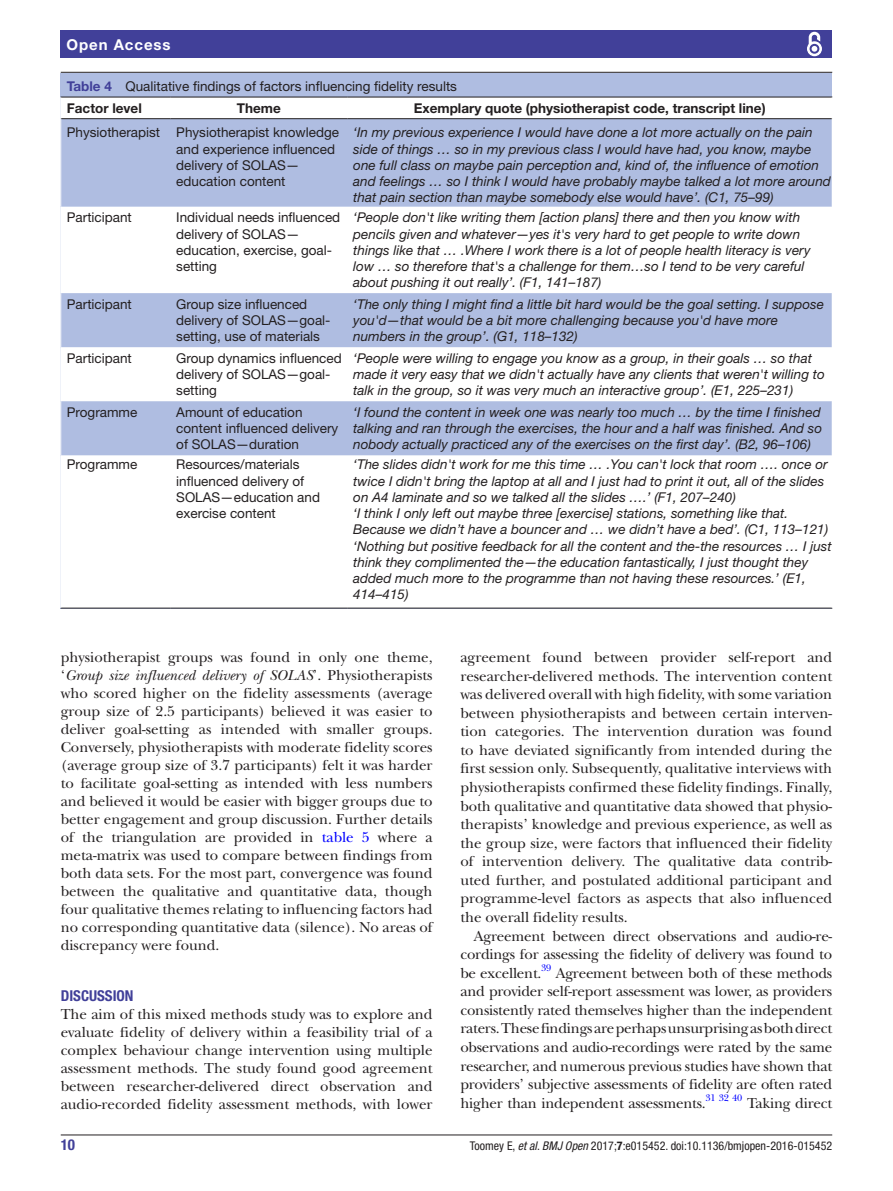
<style>
.page{position:relative;width:893px;height:1191px;background:#fff}
.page>*{position:absolute;margin:0;border:0;box-sizing:border-box;transform-origin:0 0}
.t1{font:15px/18.6px "New Baskerville";color:#231f20;text-align:justify}
.t2{font:700 condensed 15px "Helvetica Neue LT Std";color:#414099}
.t3{font:700 15px "Helvetica Neue LT Std";letter-spacing:.065em;color:#fff}
.t4{font:italic 13.5px/16.2px "Helvetica Neue LT Std";color:#231f20}
.t5{font:13.5px/16.2px "Helvetica Neue LT Std";color:#231f20}
.t6{font:700 13.5px "Helvetica Neue LT Std";color:#231f20}
.t7{font:condensed 12px "Helvetica Neue LT Std";color:#231f20}
.t8{font:9.9px "New Baskerville";letter-spacing:-.015em;color:#00f}
.s1{font-weight:700;color:#414099}
.s2{font-weight:700}
.s3{font-style:italic}
.s4{color:#00f}
</style>
<div class="page">
<hr style="left:61px;top:1134px;width:771px;height:1px;background:#231f20">
<div style="left:61px;top:31px;width:771px;height:27px;background:#414099"></div>
<svg style="left:807px;top:31px;width:15px;height:26px"></svg>
<div style="left:61px;top:73px;width:771px;height:535px;background:#afbde1"></div>
<hr style="left:61px;top:72px;width:771px;height:1px;background:#231f20">
<svg style="left:61px;top:98px;width:771px;height:510px;fill:#fff"></svg>
<hr style="left:61px;top:97px;width:109px;height:1px;background:#231f20">
<hr style="left:61px;top:118px;width:109px;height:1px;background:#231f20">
<hr style="left:170px;top:97px;width:177px;height:1px;background:#231f20">
<hr style="left:170px;top:118px;width:177px;height:1px;background:#231f20">
<hr style="left:347px;top:97px;width:485px;height:1px;background:#231f20">
<hr style="left:347px;top:118px;width:485px;height:1px;background:#231f20">
<hr style="left:61px;top:608px;width:109px;height:1px;background:#231f20">
<hr style="left:170px;top:608px;width:177px;height:1px;background:#231f20">
<hr style="left:347px;top:608px;width:485px;height:1px;background:#231f20">
<svg style="left:60px;top:97px;width:1px;height:22px"></svg>
<p class="t3" style="left:66px;top:35px;width:106px">Open Access</p>
<p class="t5" style="left:67px;top:75px;width:392px;line-height:22px"><span class="s1">Table 4</span> Qualitative findings of factors influencing fidelity results<br><span class="s2">Factor level</span></p>
<p class="t6" style="left:237px;top:99px;width:45px">Theme</p>
<p class="t6" style="left:414px;top:99px;width:353px">Exemplary quote (physiotherapist code, transcript line)</p>
<p class="t5" style="left:176px;top:124px;width:164px;text-indent:-109px">Physiotherapist Physiotherapist knowledge and experience influenced delivery of SOLAS<span class="s3">— </span>education content</p>
<p class="t4" style="left:353px;top:124px;width:479px">‘In my previous experience I would have done a lot more actually on the pain side of things … so in my previous class I would have had, you know, maybe one full class on maybe pain perception and, kind of, the influence of emotion and feelings … so I think I would have probably maybe talked a lot more around that pain section than maybe somebody else would have’. (C1, 75–99)</p>
<p class="t5" style="left:67px;top:209px;width:67px">Participant</p>
<p class="t5" style="left:176px;top:209px;width:166px">Individual needs influenced delivery of SOLAS— education, exercise, goal&shy;setting</p>
<p class="t4" style="left:353px;top:209px;width:459px">‘People don't like writing them [action plans] there and then you know with pencils given and whatever—yes it's very hard to get people to write down things like that … .Where I work there is a lot of people health literacy is very low … so therefore that's a challenge for them…so I tend to be very careful about pushing it out really’. (F1, 141–187)</p>
<p class="t5" style="left:67px;top:296px;width:67px">Participant</p>
<p class="t5" style="left:176px;top:296px;width:156px">Group size influenced delivery of SOLAS—goal&shy;setting, use of materials</p>
<p class="t4" style="left:353px;top:296px;width:472px">‘The only thing I might find a little bit hard would be the goal setting. I suppose you'd—that would be a bit more challenging because you'd have more numbers in the group’. (G1, 118–132)</p>
<p class="t5" style="left:67px;top:350px;width:67px">Participant</p>
<p class="t5" style="left:176px;top:350px;width:167px">Group dynamics influenced delivery of SOLAS—goal&shy;setting</p>
<p class="t4" style="left:353px;top:350px;width:473px">‘People were willing to engage you know as a group, in their goals … so that made it very easy that we didn't actually have any clients that weren't willing to talk in the group, so it was very much an interactive group’. (E1, 225–231)</p>
<p class="t5" style="left:67px;top:404px;width:72px">Programme</p>
<p class="t5" style="left:176px;top:404px;width:164px">Amount of education content influenced delivery of SOLAS—duration</p>
<p class="t4" style="left:353px;top:404px;width:470px;text-align:justify">‘I found the content in week one was nearly too much … by the time I finished talking and ran through the exercises, the hour and a half was finished. And so nobody actually practiced any of the exercises on the first day’. (B2, 96–106)</p>
<p class="t5" style="left:67px;top:456px;width:72px">Programme</p>
<p class="t5" style="left:176px;top:456px;width:145px">Resources/materials influenced delivery of<br>SOLAS—education and exercise content</p>
<p class="t4" style="left:353px;top:456px;width:480px">‘The slides didn't work for me this time … .You can't lock that room …. once or twice I didn't bring the laptop at all and I just had to print it out, all of the slides on A4 laminate and so we talked all the slides ….’ (F1, 207–240)<br>‘I think I only left out maybe three [exercise] stations, something like that.<br>Because we didn’t have a bouncer and … we didn’t have a bed’. (C1, 113–121) ‘Nothing but positive feedback for all the content and the-the resources … I just think they complimented the—the education fantastically, I just thought they added much more to the programme than not having these resources.’ (E1, 414–415)</p>
<p class="t1" style="left:61px;top:648px;width:373px;line-height:18px">physiotherapist groups was found in only one theme, ‘<span class="s3">Group size influenced delivery of SOLAS</span>’. Physiotherapists who scored higher on the fidelity assessments (average group size of 2.5 participants) believed it was easier to deliver goal-setting as intended with smaller groups.<br>Conversely, physiotherapists with moderate fidelity scores (average group size of 3.7 participants) felt it was harder to facilitate goal-setting as intended with less numbers and believed it would be easier with bigger groups due to better engagement and group discussion. Further details of the triangulation are provided in <span class="s4">table 5</span> where a meta-matrix was used to compare between findings from both data sets. For the most part, convergence was found between the qualitative and quantitative data, though four qualitative themes relating to influencing factors had no corresponding quantitative data (silence). No areas of discrepancy were found.</p>
<p class="t2" style="left:61px;top:987px;width:74px">DISCUSSION</p>
<p class="t1" style="left:61px;top:1005px;width:373px;line-height:18px">The aim of this mixed methods study was to explore and evaluate fidelity of delivery within a feasibility trial of a complex behaviour change intervention using multiple assessment methods. The study found good agreement between researcher-delivered direct observation and audio-recorded fidelity assessment methods, with lower</p>
<p class="t1" style="left:460px;top:648px;width:373px">agreement found between provider self-report and researcher-delivered methods. The intervention content was delivered overall with high fidelity, with some variation between physiotherapists and between certain interven&shy;tion categories. The intervention duration was found to have deviated significantly from intended during the first session only. Subsequently, qualitative interviews with physiotherapists confirmed these fidelity findings. Finally, both qualitative and quantitative data showed that physio&shy;therapists’ knowledge and previous experience, as well as the group size, were factors that influenced their fidelity of intervention delivery. The qualitative data contrib&shy;uted further, and postulated additional participant and programme-level factors as aspects that also influenced the overall fidelity results.</p>
<p class="t1" style="left:460px;top:926px;width:373px;text-indent:13px">Agreement between direct observations and audio-re&shy;cordings for assessing the fidelity of delivery was found to be excellent.</p>
<p class="t8" style="left:541px;top:962px;width:12px">39</p>
<p class="t1" style="left:460px;top:963px;width:373px;text-indent:95px">Agreement between both of these methods and provider self-report assessment was lower, as providers consistently rated themselves higher than the independent raters. These findings are perhaps unsurprising as both direct observations and audio-recordings were rated by the same researcher, and numerous previous studies have shown that providers’ subjective assessments of fidelity are often rated higher than independent assessments.</p>
<p class="t8" style="left:706px;top:1092px;width:38px">31 32 40</p>
<p class="t1" style="left:747px;top:1093px;width:87px">Taking direct</p>
<p class="t2" style="left:61px;top:1135px;width:16px">10</p>
<p class="t7" style="left:470px;top:1138px;width:364px">Toomey E, <span class="s3">et al</span>. <span class="s3">BMJ Open</span> 2017;<span class="s2">7</span>:e015452. doi:10.1136/bmjopen-2016-015452</p>
</div>
